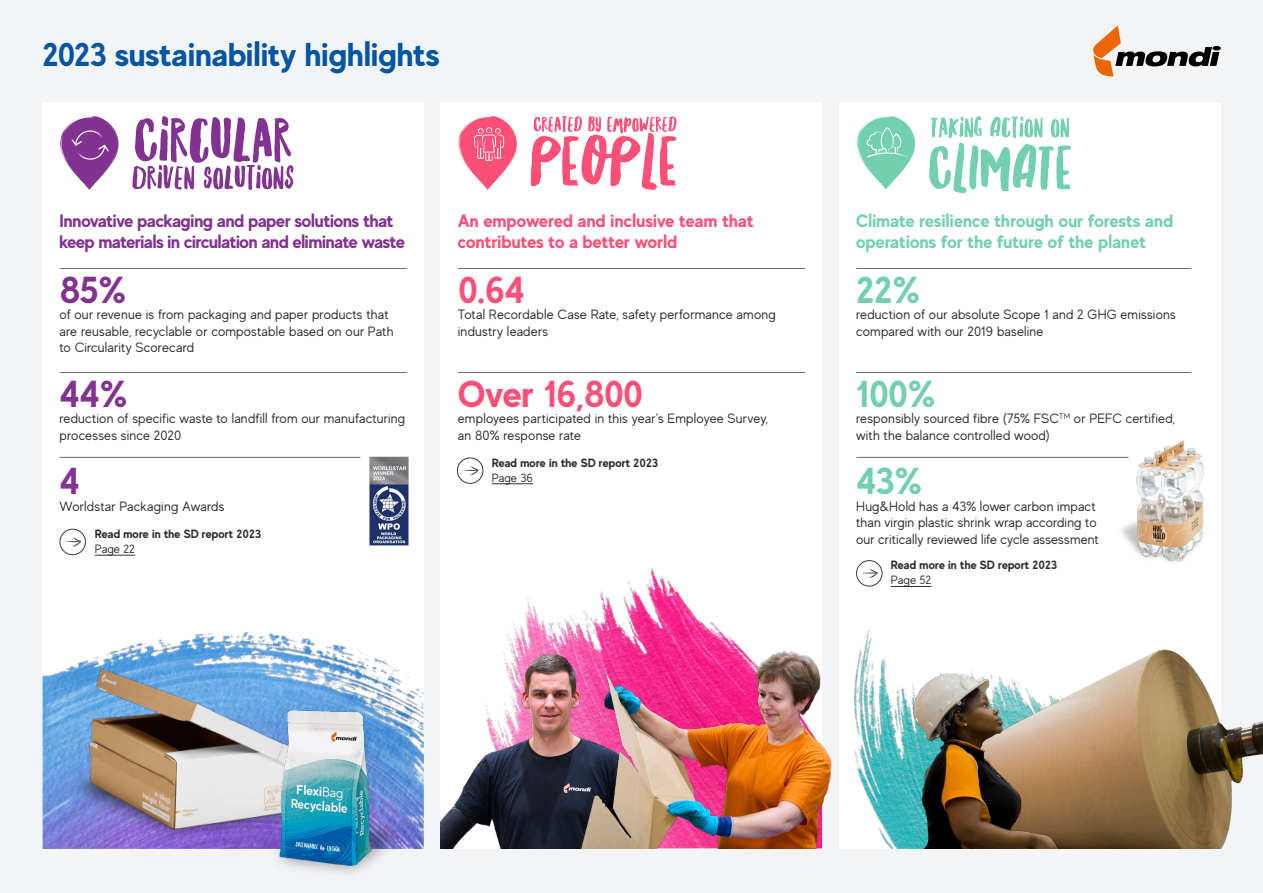
<style>
.page{position:relative;width:1263px;height:893px;background:#f3f4f6}
.page>*{position:absolute;margin:0;border:0;box-sizing:border-box;transform-origin:0 0}
.t1{font:700 37.5px "MADE Evolve Sans";letter-spacing:-.03em;color:#fa5078}
.t2{font:700 37.5px "MADE Evolve Sans";letter-spacing:-.035em;color:#73d0af}
.t3{font:700 37.5px "MADE Evolve Sans";color:#823291}
.t4{font:700 33px "MADE Evolve Sans";color:#0055a4}
.t5{font:700 18px/21px "MADE Evolve Sans";letter-spacing:-.02em;color:#823291}
.t6{font:700 18px/21px "MADE Evolve Sans";letter-spacing:.005em;color:#73d0af}
.t7{font:700 18px/21px "MADE Evolve Sans";color:#fa5078}
.t8{font:13.5px/16.5px "MADE Evolve Sans";letter-spacing:.015em;color:#2f2f30}
.t9{font:700 12px "MADE Evolve Sans";color:#2f2f30}
.t10{font:12px "MADE Evolve Sans";color:#2f2f30}
</style>
<div class="page">
<div style="left:43px;top:102px;width:381px;height:746px;background:#fff"></div>
<hr style="left:60px;top:268px;width:347px;height:1px;background:#6e6e6e">
<hr style="left:60px;top:372px;width:347px;height:1px;background:#6e6e6e">
<img style="left:43px;top:632px;width:367px;height:217px">
<div style="left:839px;top:102px;width:381px;height:747px;background:#fff"></div>
<div style="left:441px;top:102px;width:381px;height:747px;background:#fff"></div>
<svg style="left:60px;top:116px;width:59px;height:74px"></svg>
<svg style="left:458px;top:116px;width:59px;height:74px"></svg>
<svg style="left:856px;top:116px;width:59px;height:73px"></svg>
<svg style="left:132px;top:116px;width:161px;height:74px"></svg>
<svg style="left:531px;top:116px;width:145px;height:74px"></svg>
<hr style="left:458px;top:268px;width:347px;height:1px;background:#6e6e6e">
<hr style="left:458px;top:372px;width:347px;height:1px;background:#6e6e6e">
<hr style="left:856px;top:268px;width:335px;height:1px;background:#6e6e6e">
<hr style="left:856px;top:372px;width:335px;height:1px;background:#6e6e6e">
<svg style="left:929px;top:116px;width:142px;height:77px"></svg>
<hr style="left:60px;top:457px;width:300px;height:1px;background:#6e6e6e">
<img style="left:506px;top:568px;width:219px;height:68px">
<img style="left:853px;top:630px;width:41px;height:219px">
<img style="left:441px;top:636px;width:122px;height:212px">
<img style="left:62px;top:668px;width:276px;height:181px">
<img style="left:245px;top:679px;width:179px;height:195px">
<img style="left:1165px;top:643px;width:98px;height:206px">
<img style="left:894px;top:649px;width:271px;height:200px">
<img style="left:563px;top:636px;width:269px;height:212px">
<img style="left:369px;top:456px;width:40px;height:90px">
<hr style="left:856px;top:457px;width:273px;height:1px;background:#6e6e6e">
<img style="left:1088px;top:431px;width:133px;height:145px">
<svg style="left:1093px;top:26px;width:127px;height:51px"></svg>
<div style="left:457px;top:457px;width:26px;height:27px;border:1px solid #3a3a39;border-radius:50%"></div>
<svg style="left:462px;top:466px;width:17px;height:9px"></svg>
<hr style="left:492px;top:483px;width:41px;height:1px;background:#2f2f30">
<div style="left:60px;top:529px;width:26px;height:26px;border:1px solid #3a3a39;border-radius:50%"></div>
<svg style="left:65px;top:537px;width:16px;height:10px"></svg>
<hr style="left:95px;top:555px;width:40px;height:1px;background:#2f2f30">
<div style="left:856px;top:560px;width:26px;height:26px;border:1px solid #3a3a39;border-radius:50%"></div>
<svg style="left:861px;top:569px;width:17px;height:9px"></svg>
<hr style="left:891px;top:586px;width:40px;height:1px;background:#2f2f30">
<h2 class="t4" style="left:43px;top:33px;width:399px">2023 sustainability highlights</h2>
<h3 class="t5" style="left:60px;top:210px;width:347px">Innovative packaging and paper solutions that keep materials in circulation and eliminate waste</h3>
<h1 class="t3" style="left:60px;top:266px;width:68px">85%</h1>
<p class="t8" style="left:60px;top:306px;width:335px">of our revenue is from packaging and paper products that are reusable, recyclable or compostable based on our Path to Circularity Scorecard</p>
<h1 class="t3" style="left:60px;top:370px;width:69px">44%</h1>
<p class="t8" style="left:60px;top:410px;width:347px">reduction of specific waste to landfill from our manufacturing processes since 2020</p>
<h1 class="t3" style="left:60px;top:457px;width:22px">4</h1>
<p class="t8" style="left:60px;top:497px;width:166px">Worldstar Packaging Awards</p>
<p class="t9" style="left:95px;top:526px;width:168px">Read more in the SD report 2023</p>
<p class="t10" style="left:95px;top:541px;width:42px">Page 22</p>
<h3 class="t7" style="left:458px;top:210px;width:297px">An empowered and inclusive team that contributes to a better world</h3>
<h1 class="t1" style="left:458px;top:266px;width:69px">0.64</h1>
<p class="t8" style="left:458px;top:306px;width:320px">Total Recordable Case Rate, safety performance among industry leaders</p>
<h1 class="t1" style="left:458px;top:370px;width:187px">Over 16,800</h1>
<p class="t8" style="left:458px;top:410px;width:312px">employees participated in this year’s Employee Survey, an 80% response rate</p>
<p class="t9" style="left:492px;top:455px;width:168px">Read more in the SD report 2023</p>
<p class="t10" style="left:492px;top:470px;width:43px">Page 36</p>
<h3 class="t6" style="left:856px;top:210px;width:319px">Climate resilience through our forests and operations for the future of the planet</h3>
<h1 class="t2" style="left:856px;top:266px;width:65px">22%</h1>
<p class="t8" style="left:856px;top:306px;width:321px">reduction of our absolute Scope 1 and 2 GHG emissions compared with our 2019 baseline</p>
<h1 class="t2" style="left:856px;top:370px;width:81px">100%</h1>
<p class="t8" style="left:856px;top:410px;width:321px">responsibly sourced fibre (75% FSC<sup>TM</sup> or PEFC certified, with the balance controlled wood)</p>
<h1 class="t2" style="left:856px;top:457px;width:67px">43%</h1>
<p class="t8" style="left:856px;top:497px;width:244px">Hug&amp;Hold has a 43% lower carbon impact than virgin plastic shrink wrap according to our critically reviewed life cycle assessment</p>
<p class="t9" style="left:891px;top:558px;width:168px">Read more in the SD report 2023</p>
<p class="t10" style="left:891px;top:573px;width:42px">Page 52</p>
</div>
